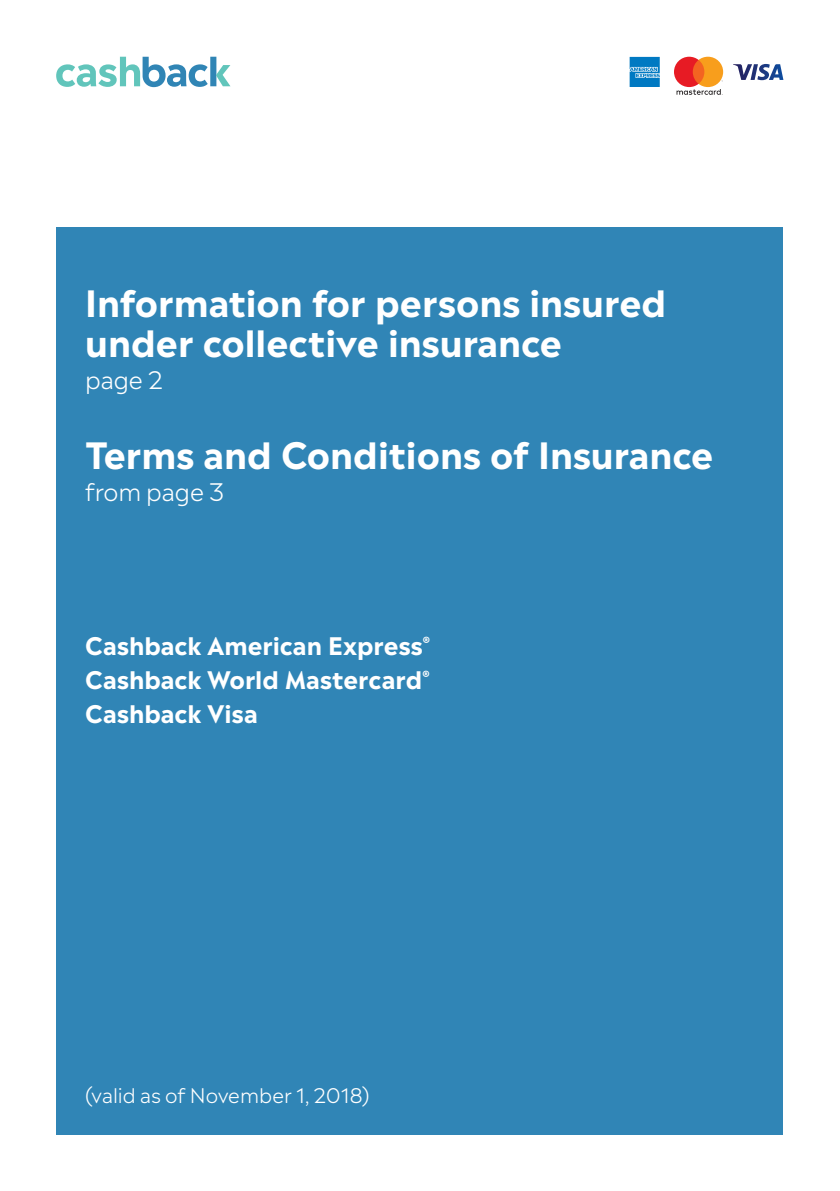
<style>
.page{position:relative;width:840px;height:1191px;background:#fff}
.page>*{position:absolute;margin:0;border:0;box-sizing:border-box;transform-origin:0 0}
.t1{font:700 36px/40px "Madera";color:#fff}
.t2{font:700 24px/34px "Madera";color:#fff;text-align:justify}
.t3{font:300 24px "Madera";letter-spacing:-.005em;color:#fff}
.t4{font:300 20px "Madera";color:#fff}
</style>
<div class="page">
<div style="left:57px;top:227px;width:725px;height:907px;background:#3085b6"></div>
<svg style="left:733px;top:64px;width:50px;height:16px"></svg>
<svg style="left:674px;top:57px;width:48px;height:38px"></svg>
<svg style="left:629px;top:57px;width:30px;height:30px"></svg>
<svg style="left:56px;top:57px;width:174px;height:30px"></svg>
<p class="t1" style="left:85px;top:279px;width:582px">Information for persons insured under collective insurance</p>
<p class="t3" style="left:85px;top:359px;width:80px">page 2</p>
<p class="t1" style="left:85px;top:431px;width:629px">Terms and Conditions of Insurance</p>
<p class="t3" style="left:85px;top:471px;width:141px">from page 3</p>
<p class="t2" style="left:85px;top:626px;width:346px">Cashback American Express<sup>® </sup>Cashback World Mastercard<sup>® </sup>Cashback Visa</p>
<p class="t4" style="left:85px;top:1078px;width:286px">(valid as of November 1, 2018)</p>
</div>
